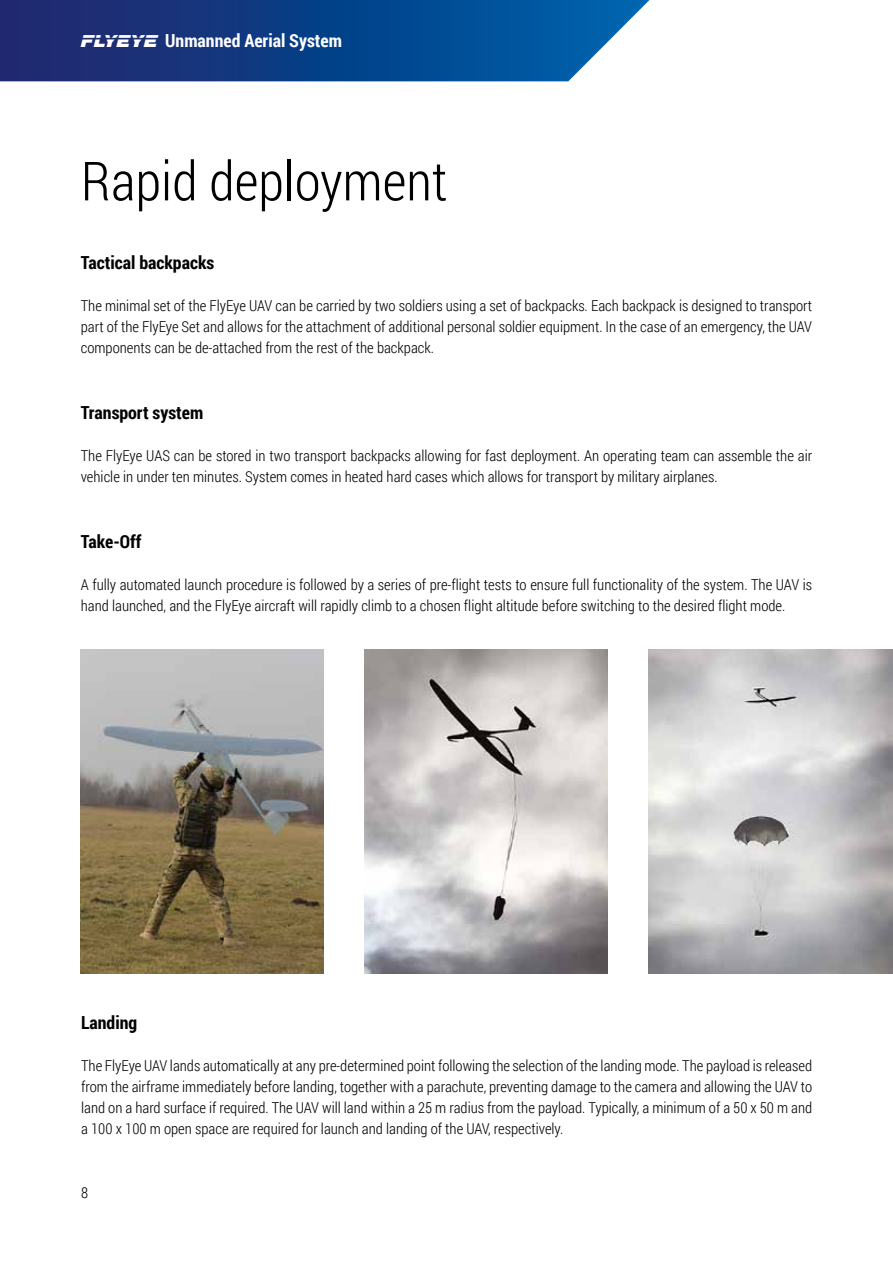
<style>
.page{position:relative;width:893px;height:1263px;background:#fff}
.page>*{position:absolute;margin:0;border:0;box-sizing:border-box;transform-origin:0 0}
.t1{font:300 54px "Roboto Condensed";color:#000}
.t2{font:700 18px "Roboto Condensed";color:#000}
.t3{font:700 18px "Roboto Condensed";color:#fff}
.t4{font:300 15px/21px "Roboto Condensed";color:#000;text-align:justify}
.s1{font-family:"WBE";font-weight:400}
</style>
<div class="page">
<svg style="left:0;top:0;width:650px;height:81px;background:#194a8e"></svg>
<img style="left:364px;top:649px;width:244px;height:325px">
<img style="left:648px;top:649px;width:245px;height:325px">
<img style="left:80px;top:649px;width:244px;height:325px">
<p class="t3" style="left:81px;top:28px;width:262px"><span class="s1">FLYEYE</span> Unmanned Aerial System</p>
<h1 class="t1" style="left:81px;top:144px;width:368px">Rapid deployment</h1>
<p class="t2" style="left:81px;top:250px;width:135px">Tactical backpacks</p>
<p class="t4" style="left:81px;top:295px;width:733px">The minimal set of the FlyEye UAV can be carried by two soldiers using a set of backpacks. Each backpack is designed to transport part of the FlyEye Set and allows for the attachment of additional personal soldier equipment. In the case of an emergency, the UAV components can be de-attached from the rest of the backpack.</p>
<p class="t2" style="left:81px;top:400px;width:124px">Transport system</p>
<p class="t4" style="left:81px;top:445px;width:733px">The FlyEye UAS can be stored in two transport backpacks allowing for fast deployment. An operating team can assemble the air vehicle in under ten minutes. System comes in heated hard cases which allows for transport by military airplanes.</p>
<p class="t2" style="left:81px;top:529px;width:62px">Take-Off</p>
<p class="t4" style="left:81px;top:574px;width:733px">A fully automated launch procedure is followed by a series of pre-flight tests to ensure full functionality of the system. The UAV is hand launched, and the FlyEye aircraft will rapidly climb to a chosen flight altitude before switching to the desired flight mode.</p>
<p class="t2" style="left:81px;top:1010px;width:58px">Landing</p>
<p class="t4" style="left:81px;top:1054px;width:732px">The FlyEye UAV lands automatically at any pre-determined point following the selection of the landing mode. The payload is released from the airframe immediately before landing, together with a parachute, preventing damage to the camera and allowing the UAV to land on a hard surface if required. The UAV will land within a 25 m radius from the payload. Typically, a minimum of a 50 x 50 m and a 100 x 100 m open space are required for launch and landing of the UAV, respectively.</p>
<p class="t4" style="left:81px;top:1181px;width:9px">8</p>
</div>
